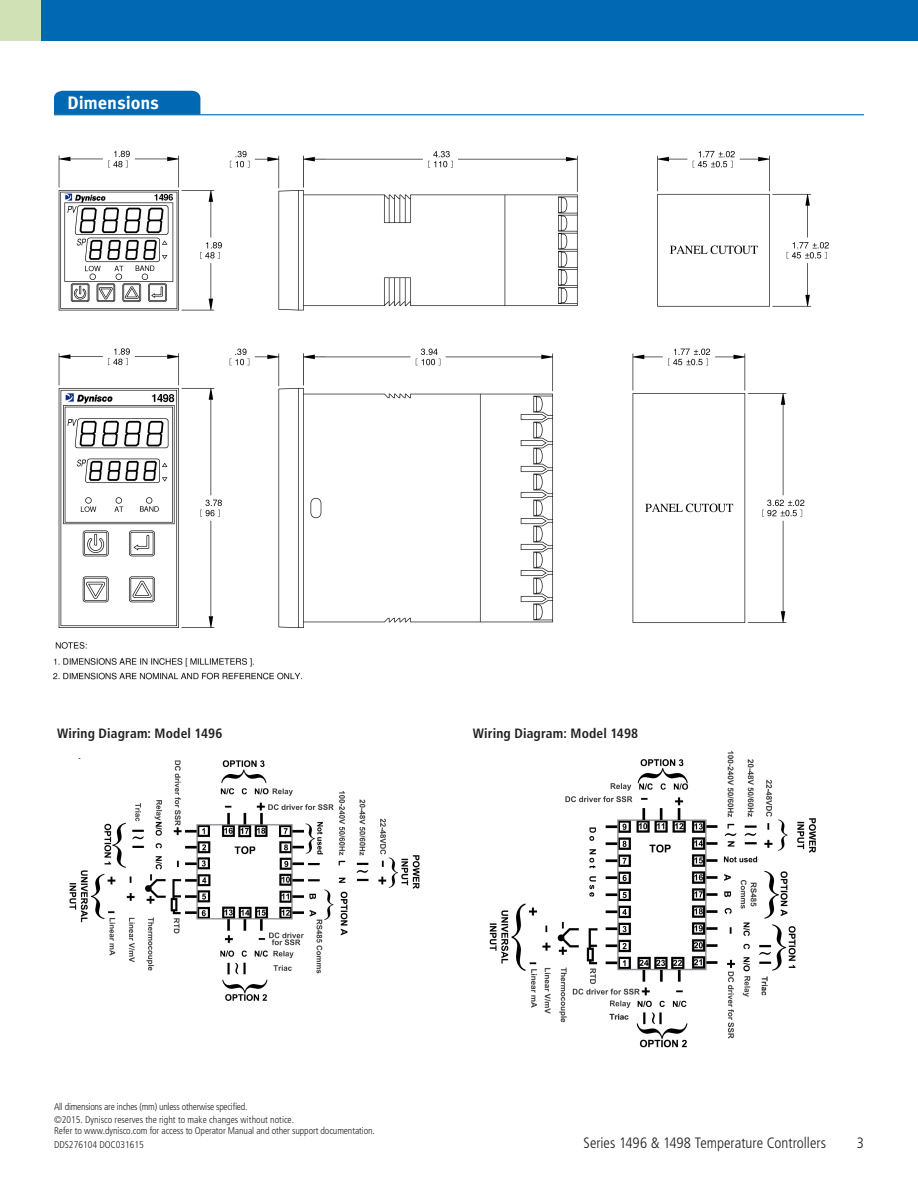
<style>
.page{position:relative;width:918px;height:1188px;background:#fff}
.page>*{position:absolute;margin:0;border:0;box-sizing:border-box;transform-origin:0 0}
.Z1_HeadTAB_12_12pt{font:700 18px "Meta OT";letter-spacing:-.01em;color:#fff}
.X4_TitleFooter{font:300 condensed 15px "Frutiger LT Std";color:#231f20}
.Z3_OrderGuide_9_10{font:700 condensed 13.5px "Frutiger LT Std";letter-spacing:.01em;color:#231f20}
.X3_Code{font:300 condensed 9.75px/10.5px "Frutiger LT Std";letter-spacing:-.01em;color:#231f20}
</style>
<div class="page">
<div style="left:0;top:0;width:918px;height:40px;background:#0168b3"></div>
<div style="left:0;top:0;width:40px;height:40px;background:#cfe1b5"></div>
<div style="left:54px;top:91px;width:146px;height:23px;background:#0168b3"></div>
<hr style="left:54px;top:114px;width:810px;height:1px;background:#0168b3">
<img style="left:58px;top:150px;width:771px;height:161px">
<img style="left:58px;top:348px;width:747px;height:280px">
<img style="left:53px;top:641px;width:250px;height:39px">
<img style="left:69px;top:760px;width:351px;height:241px">
<img style="left:489px;top:751px;width:327px;height:297px">
<p class="Z1_HeadTAB_12_12pt" style="left:68px;top:92px;width:93px">Dimensions</p>
<p class="Z3_OrderGuide_9_10" style="left:57px;top:725px;width:167px">Wiring Diagram: Model 1496</p>
<p class="Z3_OrderGuide_9_10" style="left:473px;top:725px;width:167px">Wiring Diagram: Model 1498</p>
<p class="X3_Code" style="left:54px;top:1102px;width:195px">All dimensions are inches (mm) unless otherwise specified.</p>
<p class="X3_Code" style="left:54px;top:1115px;width:322px">©2015. Dynisco reserves the right to make changes without notice.<br>Refer to www.dynisco.com for access to Operator Manual and other support documentation.</p>
<p class="X3_Code" style="left:54px;top:1139px;width:91px">DDS276104 DOC031615</p>
<p class="X4_TitleFooter" style="left:583px;top:1134px;width:244px">Series 1496 &amp; 1498 Temperature Controllers</p>
<h2 class="X4_TitleFooter" style="left:857px;top:1134px;width:9px">3</h2>
</div>
